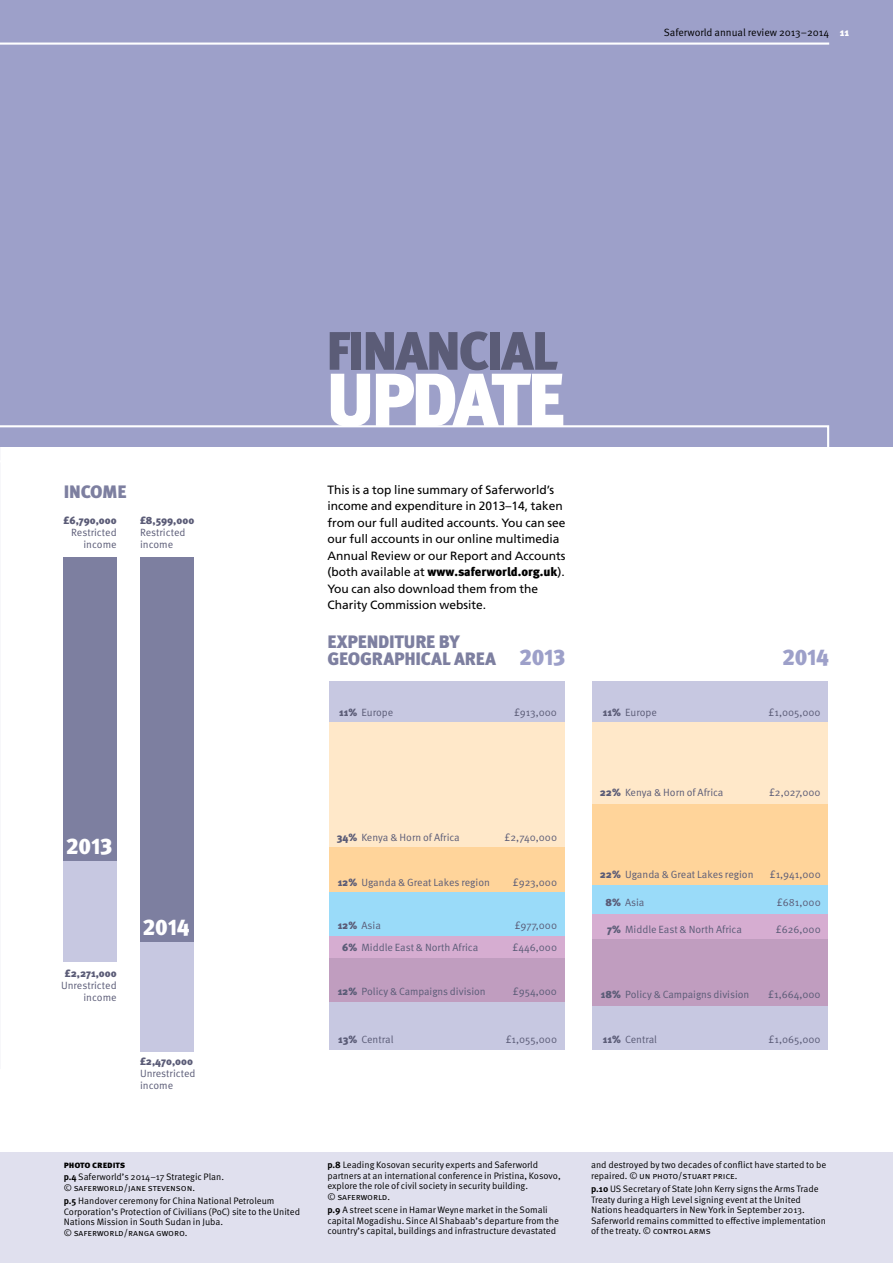
<style>
.page{position:relative;width:893px;height:1263px;background:#fff}
.page>*{position:absolute;margin:0;border:0;box-sizing:border-box;transform-origin:0 0}
.t1{font:900 75px "Meta Pro";color:#fff}
.t2{font:900 54px "Meta Pro";color:#5b5c77}
.t3{font:900 22.5px "Meta Pro";letter-spacing:-.015em;color:#9da0c9}
.t4{font:900 22.5px "Meta Pro";letter-spacing:-.015em;color:#fff}
.t5{font:900 18px/16.5px "Meta Pro";letter-spacing:-.005em;color:#7d7fa0;text-align:right}
.t6{font:900 12.3px "Meta Pro";color:#000}
.t7{font:12px/16.5px "Frutiger LT Std";color:#000}
.t8{font:10.5px/12px "Meta Pro";color:#5b5c77}
.t9{font:900 10.5px "Meta Pro";color:#5b5c77}
.t10{font:10.5px "Meta Pro";color:#000}
.t11{font:9.3px/10.5px "Meta Pro";color:#000}
.s1{font-weight:900;color:#fff}
.s2{font-family:"Frutiger LT Std";font-weight:400;font-size:12px}
.s3{font-weight:900}
.s4{font-weight:700}
</style>
<div class="page">
<div style="left:140px;top:941px;width:53px;height:110px;background:#c7c8e1"></div>
<div style="left:140px;top:557px;width:53px;height:384px;background:#7d7fa0"></div>
<div style="left:64px;top:860px;width:53px;height:102px;background:#c7c8e1"></div>
<div style="left:64px;top:557px;width:53px;height:303px;background:#7d7fa0"></div>
<div style="left:0;top:0;width:893px;height:446px;background:#9da0c9"></div>
<hr style="left:0;top:43px;width:829px;height:2px;background:#fff">
<div style="left:592px;top:1006px;width:235px;height:44px;background:#c7c8e1"></div>
<div style="left:592px;top:939px;width:235px;height:67px;background:#c09dbf"></div>
<div style="left:592px;top:913px;width:235px;height:26px;background:#d6add1"></div>
<div style="left:592px;top:884px;width:235px;height:29px;background:#9adbf9"></div>
<div style="left:592px;top:803px;width:235px;height:81px;background:#ffd49a"></div>
<div style="left:592px;top:722px;width:235px;height:81px;background:#ffe8c9"></div>
<div style="left:592px;top:681px;width:235px;height:41px;background:#c7c8e1"></div>
<svg style="left:0;top:425px;width:829px;height:22px"></svg>
<div style="left:0;top:1152px;width:893px;height:111px;background:#e0e0ee"></div>
<div style="left:329px;top:1002px;width:236px;height:48px;background:#c7c8e1"></div>
<div style="left:329px;top:957px;width:236px;height:45px;background:#c09dbf"></div>
<div style="left:329px;top:935px;width:236px;height:22px;background:#d6add1"></div>
<div style="left:329px;top:891px;width:236px;height:44px;background:#9adbf9"></div>
<div style="left:329px;top:847px;width:236px;height:44px;background:#ffd49a"></div>
<div style="left:329px;top:722px;width:236px;height:125px;background:#ffe8c9"></div>
<div style="left:329px;top:681px;width:236px;height:41px;background:#c7c8e1"></div>
<p class="t10" style="left:664px;top:26px;width:187px">Saferworld annual review 2013–2014 <span class="s1">11</span></p>
<h2 class="t2" style="left:326px;top:317px;width:50px">FINAN</h2>
<h2 class="t2" style="left:458px;top:317px;width:52px">CIAL</h2>
<h1 class="t1" style="left:326px;top:353px;width:234px">UPDATE</h1>
<h3 class="t5" style="left:64px;top:484px;width:40px">IN COME</h3>
<p class="t7" style="left:327px;top:481px;width:240px">This is a top line summary of Saferworld’s income and expenditure in 2013–14, taken from our full audited accounts. You can see our full accounts in our online multimedia Annual Review or our Report and Accounts</p>
<h3 class="t6" style="left:327px;top:564px;width:239px"><span class="s2">(both available at</span> WWW.SAFERWORLD.ORG.UK<span class="s2">).</span></h3>
<p class="t7" style="left:327px;top:580px;width:212px">You can also download them from the<br>Charity Commission website.</p>
<p class="t9" style="left:64px;top:514px;width:55px">£6,790,000</p>
<p class="t8" style="left:71px;top:526px;width:47px;text-align:right">Restricted income</p>
<p class="t9" style="left:140px;top:514px;width:56px">£8,599,000</p>
<p class="t8" style="left:140px;top:526px;width:47px">Restricted income</p>
<h3 class="t5" style="left:327px;top:634px;width:139px">BY<br>GEOGRAPHICAL AREA</h3>
<h3 class="t5" style="left:327px;top:634px;width:40px">EXPENDI</h3>
<h3 class="t5" style="left:395px;top:634px;width:21px">TURE</h3>
<h3 class="t3" style="left:519px;top:643px;width:48px">2013</h3>
<h3 class="t3" style="left:782px;top:643px;width:49px">2014</h3>
<p class="t8" style="left:339px;top:707px;width:56px"><span class="s3">11%</span> Europe</p>
<p class="t8" style="left:514px;top:707px;width:45px">£913,000</p>
<h3 class="t4" style="left:66px;top:832px;width:48px">2013</h3>
<p class="t9" style="left:65px;top:966px;width:53px">£2,271,000</p>
<p class="t8" style="left:61px;top:979px;width:57px;text-align:right">Unrestricted income</p>
<h3 class="t4" style="left:143px;top:913px;width:49px">2014</h3>
<p class="t9" style="left:140px;top:1055px;width:54px">£2,470,000</p>
<p class="t8" style="left:140px;top:1068px;width:57px">Unrestricted income</p>
<p class="t8" style="left:337px;top:832px;width:125px"><span class="s3">34%</span> Kenya &amp; Horn of Africa</p>
<p class="t8" style="left:505px;top:832px;width:54px">£2,740,000</p>
<p class="t8" style="left:338px;top:876px;width:154px"><span class="s3">12%</span> Uganda &amp; Great Lakes region</p>
<p class="t8" style="left:513px;top:876px;width:46px">£923,000</p>
<p class="t8" style="left:338px;top:919px;width:45px"><span class="s3">12%</span> Asia</p>
<p class="t8" style="left:515px;top:919px;width:44px">£977,000</p>
<p class="t8" style="left:342px;top:941px;width:138px"><span class="s3">6%</span> Middle East &amp; North Africa</p>
<p class="t8" style="left:513px;top:941px;width:46px">£446,000</p>
<p class="t8" style="left:338px;top:986px;width:150px"><span class="s3">12%</span> Policy &amp; Campaigns division</p>
<p class="t8" style="left:513px;top:986px;width:46px">£954,000</p>
<p class="t8" style="left:338px;top:1033px;width:57px"><span class="s3">13%</span> Central</p>
<p class="t8" style="left:506px;top:1033px;width:53px">£1,055,000</p>
<p class="t11" style="left:64px;top:1159px;width:162px;line-height:12px"><span class="s3">PHOTO CREDITS<br></span><span class="s4">p.4</span> Saferworld’s 2014–17 Strategic Plan.</p>
<p class="t11" style="left:64px;top:1181px;width:212px;line-height:13.5px">© saferworld/jane stevenson.<br><span class="s4">p.5</span> Handover ceremony for China National Petroleum</p>
<p class="t11" style="left:64px;top:1206px;width:238px">Corporation’s Protection of Civilians (PoC) site to the United<br>Nations Mission in South Sudan in Juba.<br>© saferworld/ranga gworo.</p>
<p class="t11" style="left:327px;top:1160px;width:235px"><span class="s4">p.8</span> Leading Kosovan security experts and Saferworld partners at an international conference in Pristina, Kosovo, explore the role of civil society in security building.<br>© saferworld.</p>
<p class="t11" style="left:327px;top:1205px;width:233px"><span class="s4">p.9</span> A street scene in Hamar Weyne market in the Somali capital Mogadishu. Since Al Shabaab’s departure from the country’s capital, buildings and infrastructure devastated</p>
<p class="t8" style="left:603px;top:707px;width:56px"><span class="s3">11%</span> Europe</p>
<p class="t8" style="left:768px;top:707px;width:54px">£1,005,000</p>
<p class="t8" style="left:600px;top:787px;width:125px"><span class="s3">22%</span> Kenya &amp; Horn of Africa</p>
<p class="t8" style="left:769px;top:787px;width:53px">£2,027,000</p>
<p class="t8" style="left:600px;top:868px;width:155px"><span class="s3">22%</span> Uganda &amp; Great Lakes region</p>
<p class="t8" style="left:770px;top:868px;width:52px">£1,941,000</p>
<p class="t8" style="left:605px;top:897px;width:41px"><span class="s3">8%</span> Asia</p>
<p class="t8" style="left:777px;top:897px;width:45px">£681,000</p>
<p class="t8" style="left:607px;top:923px;width:136px"><span class="s3">7%</span> Middle East &amp; North Africa</p>
<p class="t8" style="left:776px;top:923px;width:46px">£626,000</p>
<p class="t8" style="left:601px;top:989px;width:150px"><span class="s3">18%</span> Policy &amp; Campaigns division</p>
<p class="t8" style="left:768px;top:989px;width:54px">£1,664,000</p>
<p class="t8" style="left:603px;top:1033px;width:56px"><span class="s3">11%</span> Central</p>
<p class="t8" style="left:768px;top:1033px;width:54px">£1,065,000</p>
<p class="t11" style="left:591px;top:1160px;width:237px">and destroyed by two decades of conflict have started to be repaired. © un photo/stuart price.</p>
<p class="t11" style="left:591px;top:1184px;width:236px"><span class="s4">p.10</span> US Secretary of State John Kerry signs the Arms Trade Treaty during a High Level signing event at the United Nations headquarters in New York in September 2013.<br>Saferworld remains committed to effective implementation of the treaty. © control arms</p>
</div>
